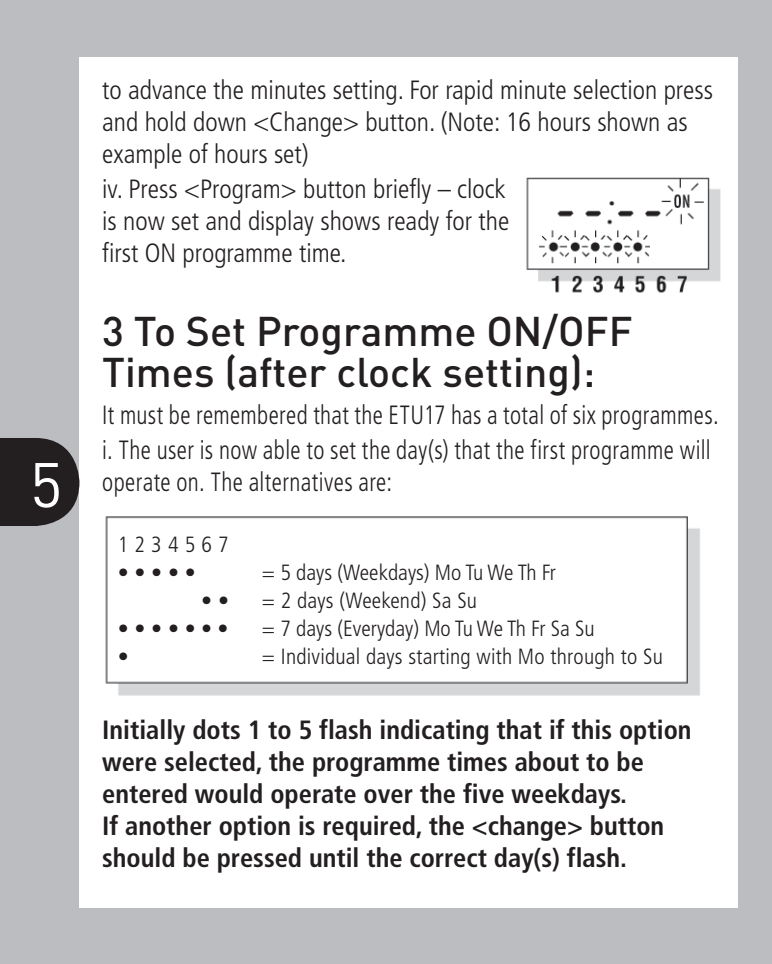
<style>
.page{position:relative;width:772px;height:964px;background:#fff}
.page>*{position:absolute;margin:0;border:0;box-sizing:border-box;transform-origin:0 0}
.t1{font:62px "DIN";color:#fff}
.t2{font:500 40.8px/40.8px "DIN";color:#231f20}
.t3{font:700 condensed 26.4px/32px "Frutiger LT";color:#231f20}
.t4{font:300 condensed 26.4px/32px "Frutiger LT";color:#231f20}
.t5{font:300 condensed 26.4px/34.8px "Frutiger LT";color:#231f20;scale:.9 1}
.t6{font:300 condensed 22px/28px "Frutiger LT";letter-spacing:.01em;color:#231f20}
</style>
<div class="page">
<div style="left:0;top:0;width:771px;height:964px;background:#bcbdc0"></div>
<div style="left:79px;top:57px;width:658px;height:850px;background:#fff"></div>
<svg style="left:0;top:438px;width:79px;height:88px;background:#332f31"></svg>
<svg style="left:771px;top:438px;width:1px;height:88px"></svg>
<img style="left:105px;top:516px;width:595px;height:180px">
<img style="left:526px;top:177px;width:195px;height:116px">
<div style="left:118px;top:523px;width:561px;height:153px;background:#fff"></div>
<h1 class="t1" style="left:30px;top:446px;width:34px">5</h1>
<p class="t4" style="left:102px;top:74px;width:612px">to advance the minutes setting. For rapid minute selection press and hold down &lt;Change&gt; button. (Note: 16 hours shown as example of hours set)</p>
<p class="t4" style="left:102px;top:173px;width:408px">iv. Press &lt;Program&gt; button briefly – clock is now set and display shows ready for the first ON programme time.</p>
<h2 class="t2" style="left:102px;top:309px;width:531px">3 To Set Programme ON/OFF<br>Times (after clock setting):</h2>
<p class="t5" style="left:102px;top:397px;width:686px">It must be remembered that the ETU17 has a total of six programmes. i. The user is now able to set the day(s) that the first programme will</p>
<p class="t5" style="left:102px;top:464px;width:323px">operate on. The alternatives are:</p>
<p class="t6" style="left:118px;top:530px;width:112px">1 2 3 4 5 6 7</p>
<p class="t6" style="left:118px;top:558px;width:79px">• • • • •</p>
<p class="t6" style="left:262px;top:558px;width:295px">= 5 days (Weekdays) Mo Tu We Th Fr = 2 days (Weekend) Sa Su</p>
<p class="t6" style="left:118px;top:614px;width:112px">• • • • • • •</p>
<p class="t6" style="left:262px;top:614px;width:334px">= 7 days (Everyday) Mo Tu We Th Fr Sa Su</p>
<p class="t6" style="left:118px;top:642px;width:12px">•</p>
<p class="t6" style="left:262px;top:642px;width:402px">= Individual days starting with Mo through to Su</p>
<p class="t3" style="left:102px;top:713px;width:590px">Initially dots 1 to 5 flash indicating that if this option were selected, the programme times about to be entered would operate over the five weekdays.<br>If another option is required, the &lt;change&gt; button should be pressed until the correct day(s) flash.</p>
</div>
